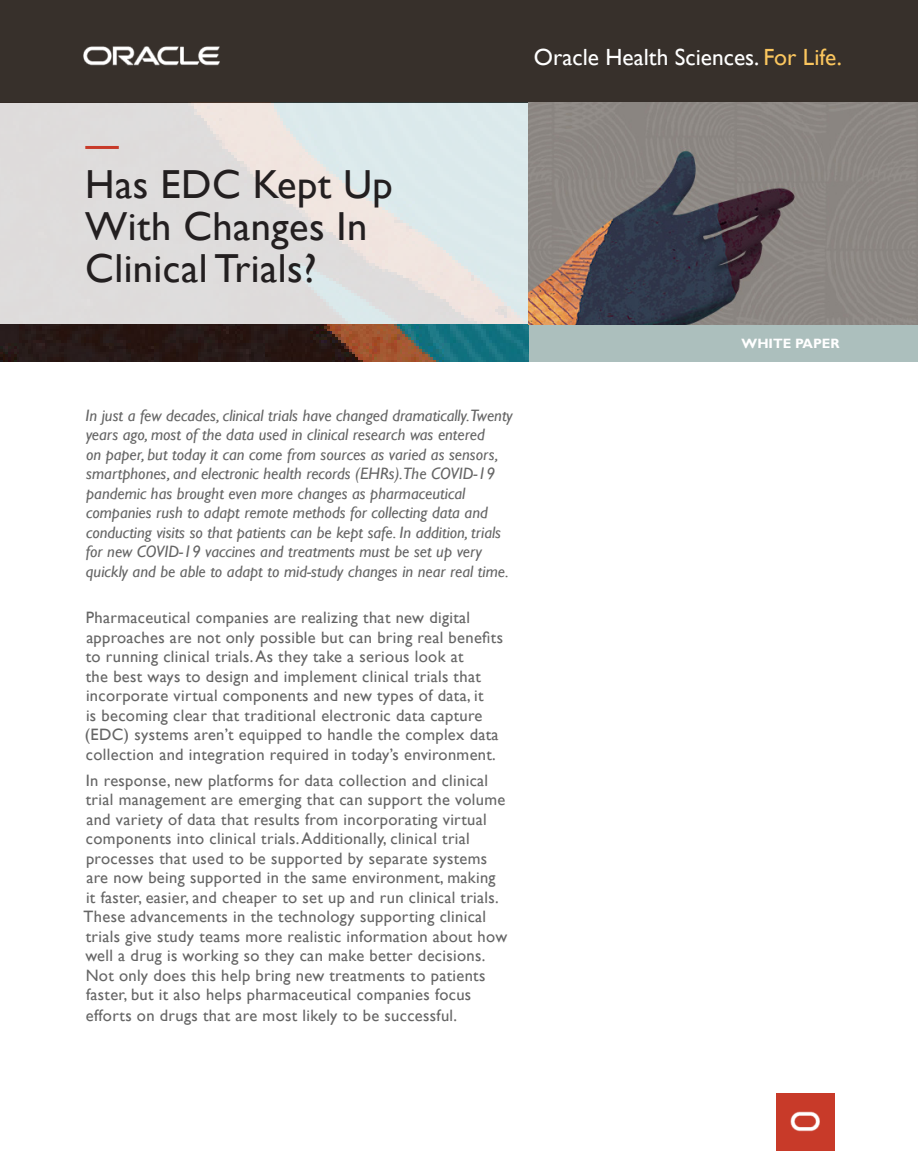
<style>
.page{position:relative;width:918px;height:1151px;background:#fff}
.page>*{position:absolute;margin:0;border:0;box-sizing:border-box;transform-origin:0 0}
.Main_title{font:40.5px/42px "Gill Sans";letter-spacing:.01em;color:#231f20}
.t1{font:23.4px "Gill Sans";color:#fff}
.Body_Copy{font:16.5px/19.5px "Gill Sans";letter-spacing:.02em;color:#656565}
.Body_Copy_Intro{font:italic 16.5px/19.5px "Gill Sans";color:#656565}
.Type_Of_Article{font:700 13.5px "Gill Sans";color:#fff}
.s1{color:#fbc65e}
</style>
<div class="page">
<div style="left:0;top:0;width:918px;height:103px;background:#37302b"></div>
<img style="left:0;top:103px;width:528px;height:259px">
<div style="left:528px;top:325px;width:390px;height:37px;background:#acbfbd"></div>
<img style="left:83px;top:46px;width:137px;height:20px">
<hr style="left:85px;top:146px;width:34px;height:3px;background:#c83a29">
<img style="left:528px;top:103px;width:390px;height:222px">
<div style="left:777px;top:1094px;width:58px;height:57px;background:#c83a29"></div>
<img style="left:791px;top:1112px;width:29px;height:20px">
<p class="t1" style="left:534px;top:43px;width:309px">Oracle Health Sciences. <span class="s1">For Life.</span></p>
<p class="Main_title" style="left:85px;top:164px;width:309px">Has EDC Kept Up<br>With Changes In<br>Clinical Trials?</p>
<p class="Body_Copy_Intro" style="left:86px;top:406px;width:429px">In just a few decades, clinical trials have changed dramatically.Twenty years ago, most of the data used in clinical research was entered<br>on paper, but today it can come from sources as varied as sensors, smartphones, and electronic health records (EHRs).The COVID-19 pandemic has brought even more changes as pharmaceutical companies rush to adapt remote methods for collecting data and conducting visits so that patients can be kept safe. In addition, trials for new COVID-19 vaccines and treatments must be set up very quickly and be able to adapt to mid-study changes in near real time.</p>
<p class="Body_Copy" style="left:85px;top:608px;width:420px">Pharmaceutical companies are realizing that new digital approaches are not only possible but can bring real benefits to running clinical trials. As they take a serious look at<br>the best ways to design and implement clinical trials that incorporate virtual components and new types of data, it<br>is becoming clear that traditional electronic data capture (EDC) systems aren’t equipped to handle the complex data collection and integration required in today’s environment.</p>
<p class="Body_Copy" style="left:84px;top:771px;width:425px">In response, new platforms for data collection and clinical trial management are emerging that can support the volume and variety of data that results from incorporating virtual components into clinical trials. Additionally, clinical trial processes that used to be supported by separate systems are now being supported in the same environment, making<br>it faster, easier, and cheaper to set up and run clinical trials.<br>These advancements in the technology supporting clinical trials give study teams more realistic information about how well a drug is working so they can make better decisions.<br>Not only does this help bring new treatments to patients faster, but it also helps pharmaceutical companies focus</p>
<p class="Body_Copy" style="left:86px;top:1006px;width:373px">efforts on drugs that are most likely to be successful.</p>
<p class="Type_Of_Article" style="left:742px;top:335px;width:100px">WHITE PAPER</p>
</div>
